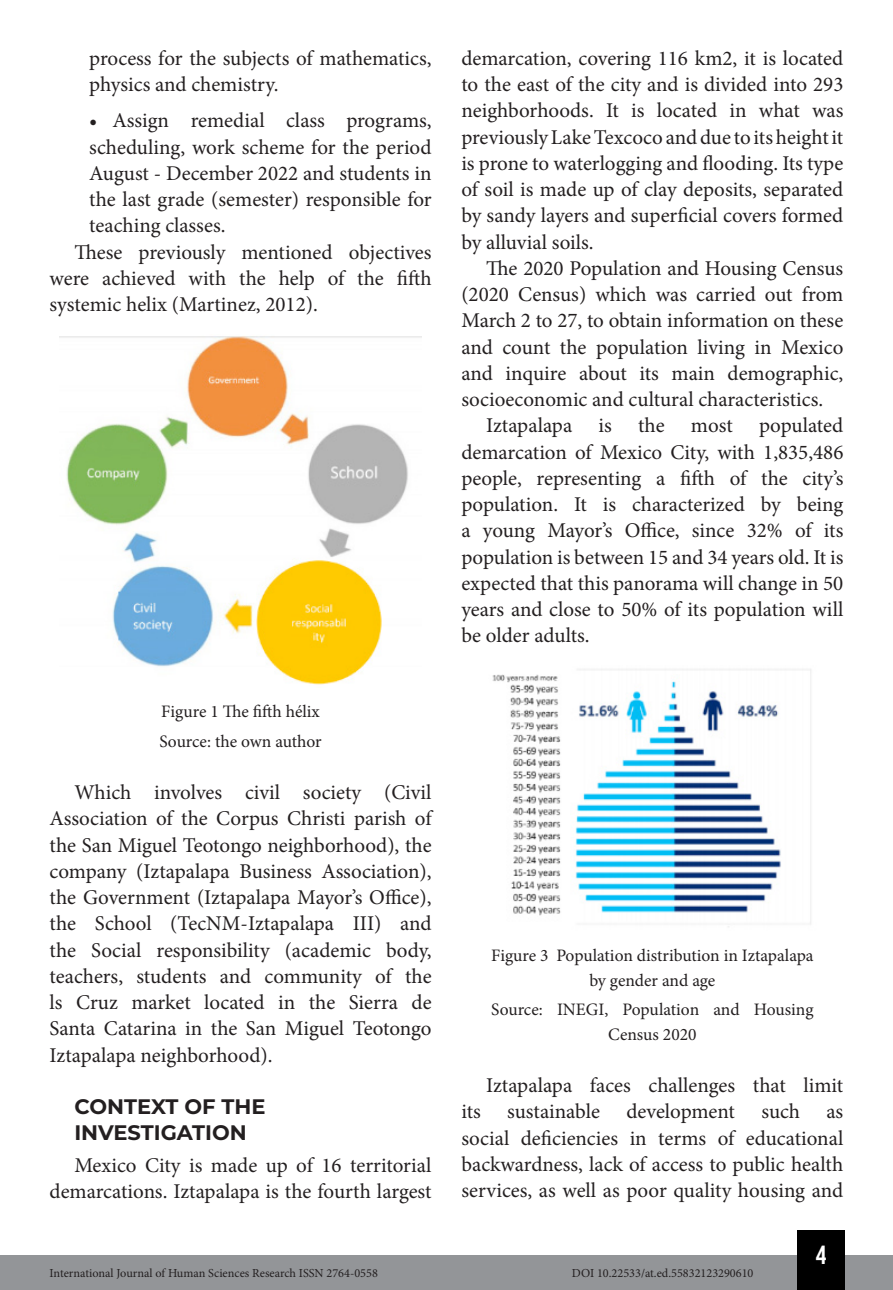
<style>
.page{position:relative;width:893px;height:1290px;background:#fff}
.page>*{position:absolute;margin:0;border:0;box-sizing:border-box;transform-origin:0 0}
.t1{font:26.25px "Bebas Kai";color:#fff}
.t2{font:21px/26.2px "Minion Pro";color:#231f20;text-align:justify}
.t3{font:700 21px/26.2px "Montserrat";color:#231f20}
.t4{font:17.5px/24.5px "Minion Pro";color:#231f20;text-align:center}
.t5{font:12.25px "Minion Pro";color:#231f20}
</style>
<div class="page">
<div style="left:0;top:1255px;width:893px;height:35px;background:#939598"></div>
<div style="left:797px;top:1230px;width:48px;height:60px;background:#000"></div>
<img style="left:60px;top:336px;width:362px;height:349px">
<img style="left:492px;top:669px;width:319px;height:258px">
<p class="t2" style="left:89px;top:45px;width:344px">process for the subjects of mathematics, physics and chemistry.</p>
<p class="t2" style="left:89px;top:108px;width:344px">• Assign remedial class programs,</p>
<p class="t2" style="left:89px;top:134px;width:344px">scheduling, work scheme for the period</p>
<p class="t2" style="left:89px;top:160px;width:344px">August - December 2022 and students in</p>
<p class="t2" style="left:89px;top:186px;width:344px">the last grade (semester) responsible for</p>
<p class="t2" style="left:89px;top:213px;width:138px">teaching classes.</p>
<p class="t2" style="left:74px;top:239px;width:359px">These previously mentioned objectives</p>
<p class="t2" style="left:50px;top:265px;width:383px">were achieved with the help of the fifth</p>
<p class="t2" style="left:50px;top:291px;width:270px">systemic helix (Martinez, 2012).</p>
<p class="t4" style="left:159px;top:697px;width:164px;line-height:29.4px;text-align:left">Figure 1 The fifth hélix<br>Source: the own author</p>
<p class="t2" style="left:50px;top:779px;width:384px;text-indent:25px">Which involves civil society (Civil Association of the Corpus Christi parish of the San Miguel Teotongo neighborhood), the company (Iztapalapa Business Association), the Government (Iztapalapa Mayor’s Office), the School (TecNM-Iztapalapa III) and the Social responsibility (academic body, teachers, students and community of the ls Cruz market located in the Sierra de Santa Catarina in the San Miguel Teotongo Iztapalapa neighborhood).</p>
<p class="t3" style="left:74px;top:1092px;width:193px">CONTEXT OF THE<br>INVESTIGATION</p>
<p class="t2" style="left:50px;top:1152px;width:383px;text-align:right">Mexico City is made up of 16 territorial demarcations. Iztapalapa is the fourth largest</p>
<p class="t2" style="left:461px;top:45px;width:384px">demarcation, covering 116 km2, it is located to the east of the city and is divided into 293 neighborhoods. It is located in what was previously Lake Texcoco and due to its height it is prone to waterlogging and flooding. Its type of soil is made up of clay deposits, separated by sandy layers and superficial covers formed by alluvial soils.</p>
<p class="t2" style="left:486px;top:255px;width:359px">The 2020 Population and Housing Census</p>
<p class="t2" style="left:461px;top:281px;width:383px">(2020 Census) which was carried out from</p>
<p class="t2" style="left:461px;top:308px;width:383px">March 2 to 27, to obtain information on these</p>
<p class="t2" style="left:461px;top:334px;width:383px">and count the population living in Mexico</p>
<p class="t2" style="left:461px;top:360px;width:383px">and inquire about its main demographic,</p>
<p class="t2" style="left:461px;top:386px;width:363px">socioeconomic and cultural characteristics.</p>
<p class="t2" style="left:486px;top:413px;width:88px">Iztapalapa</p>
<p class="t2" style="left:598px;top:413px;width:15px">is</p>
<p class="t2" style="left:638px;top:413px;width:28px">the</p>
<p class="t2" style="left:691px;top:413px;width:43px">most</p>
<p class="t2" style="left:461px;top:413px;width:384px;text-indent:298px">populated demarcation of Mexico City, with 1,835,486 people, representing a fifth of the city’s population. It is characterized by being a young Mayor’s Office, since 32% of its population is between 15 and 34 years old. It is expected that this panorama will change in 50 years and close to 50% of its population will be older adults.</p>
<p class="t4" style="left:491px;top:943px;width:324px">Figure 3 Population distribution in Iztapalapa by gender and age</p>
<p class="t4" style="left:491px;top:997px;width:324px">Source: INEGI, Population and Housing<br>Census 2020</p>
<p class="t2" style="left:486px;top:1072px;width:359px">Iztapalapa faces challenges that limit</p>
<p class="t2" style="left:461px;top:1098px;width:21px">its</p>
<p class="t2" style="left:507px;top:1098px;width:94px">sustainable</p>
<p class="t2" style="left:626px;top:1098px;width:110px">development</p>
<p class="t2" style="left:761px;top:1098px;width:40px">such</p>
<p class="t2" style="left:461px;top:1098px;width:383px;text-indent:365px">as social deficiencies in terms of educational backwardness, lack of access to public health services, as well as poor quality housing and</p>
<p class="t1" style="left:816px;top:1241px;width:12px">4</p>
<p class="t5" style="left:50px;top:1265px;width:330px">International Journal of Human Sciences Research ISSN 2764-0558</p>
<p class="t5" style="left:572px;top:1265px;width:183px">DOI 10.22533/at.ed.55832123290610</p>
</div>
